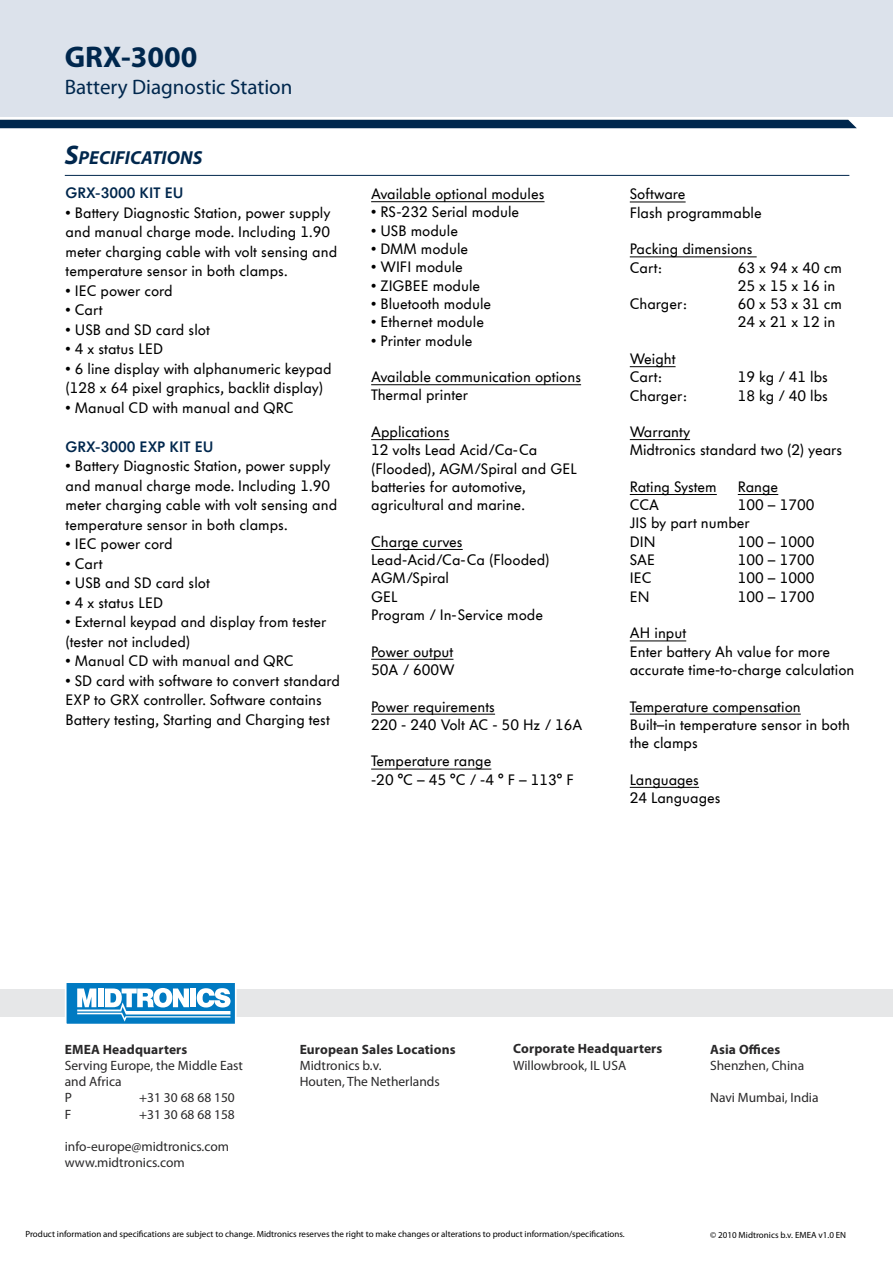
<style>
.page{position:relative;width:893px;height:1263px;background:#fff}
.page>*{position:absolute;margin:0;border:0;box-sizing:border-box;transform-origin:0 0}
.t1{font:700 30px "Myriad Pro";color:#00274d}
.t2{font:21px "Myriad Pro";color:#00274d}
.t3{font:italic 700 18.9px "Myriad Pro";color:#00274d}
.t4{font:15px/18.3px "VW Headline OT";color:#000}
.t5{font:600 15px "VW Headline OT";color:#00274d}
.t6{font:13.5px/16.2px "Myriad Pro";color:#292829}
.t7{font:700 13.5px "Myriad Pro";letter-spacing:.01em;color:#292829}
.t8{font:9px "Myriad Pro";color:#000}
.s1{font-size:27px}
</style>
<div class="page">
<div style="left:0;top:0;width:893px;height:116px;background:#dce2eb"></div>
<div style="left:0;top:120px;width:857px;height:8px;background:#00274d"></div>
<div style="left:0;top:989px;width:893px;height:28px;background:#e6e7e8"></div>
<hr style="left:65px;top:175px;width:784px;height:1px;background:#00274d">
<div style="left:65px;top:981px;width:172px;height:44px;background:#007ac2;border:2px solid #fff"></div>
<svg style="left:77px;top:988px;width:154px;height:33px"></svg>
<hr style="left:371px;top:201px;width:173px;height:1px;background:#000">
<hr style="left:371px;top:384px;width:210px;height:1px;background:#000">
<hr style="left:371px;top:439px;width:78px;height:1px;background:#000">
<hr style="left:371px;top:549px;width:92px;height:1px;background:#000">
<hr style="left:371px;top:659px;width:82px;height:1px;background:#000">
<hr style="left:371px;top:714px;width:124px;height:1px;background:#000">
<hr style="left:371px;top:769px;width:120px;height:1px;background:#000">
<hr style="left:630px;top:202px;width:56px;height:1px;background:#000">
<hr style="left:630px;top:256px;width:127px;height:1px;background:#000">
<hr style="left:630px;top:366px;width:46px;height:1px;background:#000">
<hr style="left:630px;top:439px;width:60px;height:1px;background:#000">
<hr style="left:630px;top:494px;width:87px;height:1px;background:#000">
<hr style="left:738px;top:494px;width:40px;height:1px;background:#000">
<hr style="left:630px;top:640px;width:56px;height:1px;background:#000">
<hr style="left:630px;top:714px;width:171px;height:1px;background:#000">
<hr style="left:630px;top:787px;width:69px;height:1px;background:#000">
<h1 class="t1" style="left:65px;top:37px;width:134px">GRX-3000</h1>
<h2 class="t2" style="left:65px;top:74px;width:229px">Battery Diagnostic Station</h2>
<p class="t3" style="left:65px;top:146px;width:139px"><span class="s1">S</span>PECIFICATIONS</p>
<p class="t5" style="left:66px;top:183px;width:119px">GRX-3000 KIT EU</p>
<p class="t4" style="left:66px;top:203px;width:273px;line-height:19.5px">• Battery Diagnostic Station, power supply and manual charge mode. Including 1.90 meter charging cable with volt sensing and temperature sensor in both clamps.</p>
<p class="t4" style="left:66px;top:282px;width:109px">• IEC power cord</p>
<p class="t4" style="left:66px;top:301px;width:39px">• Cart</p>
<p class="t4" style="left:66px;top:321px;width:146px">• USB and SD card slot</p>
<p class="t4" style="left:66px;top:340px;width:99px">• 4 x status LED</p>
<p class="t4" style="left:66px;top:359px;width:267px;line-height:19.5px">• 6 line display with alphanumeric keypad (128 x 64 pixel graphics, backlit display)</p>
<p class="t4" style="left:66px;top:399px;width:229px">• Manual CD with manual and QRC</p>
<p class="t5" style="left:66px;top:437px;width:149px">GRX-3000 EXP KIT EU</p>
<p class="t4" style="left:66px;top:457px;width:273px;line-height:19.5px">• Battery Diagnostic Station, power supply and manual charge mode. Including 1.90 meter charging cable with volt sensing and temperature sensor in both clamps.</p>
<p class="t4" style="left:66px;top:535px;width:109px">• IEC power cord</p>
<p class="t4" style="left:66px;top:555px;width:39px">• Cart</p>
<p class="t4" style="left:66px;top:574px;width:146px">• USB and SD card slot</p>
<p class="t4" style="left:66px;top:594px;width:99px">• 4 x status LED</p>
<p class="t4" style="left:66px;top:613px;width:262px;line-height:19.5px">• External keypad and display from tester (tester not included)</p>
<p class="t4" style="left:66px;top:652px;width:229px">• Manual CD with manual and QRC</p>
<p class="t4" style="left:66px;top:671px;width:276px;line-height:19.5px">• SD card with software to convert standard<br>EXP to GRX controller. Software contains<br>Battery testing, Starting and Charging test</p>
<p class="t4" style="left:371px;top:185px;width:175px">Available optional modules</p>
<p class="t4" style="left:371px;top:203px;width:150px">• RS-232 Serial module</p>
<p class="t4" style="left:371px;top:222px;width:88px">• USB module</p>
<p class="t4" style="left:371px;top:240px;width:99px">• DMM module</p>
<p class="t4" style="left:371px;top:258px;width:93px">• WIFI module</p>
<p class="t4" style="left:371px;top:277px;width:111px">• ZIGBEE module</p>
<p class="t4" style="left:371px;top:295px;width:122px">• Bluetooth module</p>
<p class="t4" style="left:371px;top:313px;width:114px">• Ethernet module</p>
<p class="t4" style="left:371px;top:331px;width:103px">• Printer module</p>
<p class="t4" style="left:371px;top:368px;width:211px">Available communication options<br>Thermal printer</p>
<p class="t4" style="left:371px;top:423px;width:207px">Applications<br>12 volts Lead Acid/Ca-Ca (Flooded), AGM/Spiral and GEL batteries for automotive, agricultural and marine.</p>
<p class="t4" style="left:371px;top:533px;width:180px">Charge curves<br>Lead-Acid/Ca-Ca (Flooded)<br>AGM/Spiral<br>GEL<br>Program / In-Service mode</p>
<p class="t4" style="left:371px;top:643px;width:85px">Power output<br>50A / 600W</p>
<p class="t4" style="left:371px;top:697px;width:213px">Power requirements<br>220 - 240 Volt AC - 50 Hz / 16A</p>
<p class="t4" style="left:371px;top:752px;width:204px">Temperature range<br>-20 °C – 45 °C / -4 ° F – 113° F</p>
<p class="t4" style="left:630px;top:185px;width:133px">Software<br>Flash programmable</p>
<p class="t4" style="left:630px;top:240px;width:124px">Packing dimensions<br>Cart:</p>
<p class="t4" style="left:738px;top:259px;width:106px">63 x 94 x 40 cm<br>25 x 15 x 16 in</p>
<p class="t4" style="left:630px;top:295px;width:59px">Charger:</p>
<p class="t4" style="left:738px;top:295px;width:106px">60 x 53 x 31 cm<br>24 x 21 x 12 in</p>
<p class="t4" style="left:630px;top:350px;width:47px">Weight<br>Cart:</p>
<p class="t4" style="left:738px;top:368px;width:92px">19 kg / 41 lbs</p>
<p class="t4" style="left:630px;top:387px;width:59px">Charger:</p>
<p class="t4" style="left:738px;top:387px;width:92px">18 kg / 40 lbs</p>
<p class="t4" style="left:630px;top:423px;width:214px">Warranty<br>Midtronics standard two (2) years</p>
<p class="t4" style="left:630px;top:478px;width:89px">Rating System</p>
<p class="t4" style="left:738px;top:478px;width:42px">Range</p>
<p class="t4" style="left:630px;top:496px;width:31px">CCA</p>
<p class="t4" style="left:630px;top:496px;width:186px;text-indent:108px">100 – 1700<br>JIS by part number<br>DIN</p>
<p class="t4" style="left:738px;top:533px;width:78px">100 – 1000</p>
<p class="t4" style="left:630px;top:551px;width:27px">SAE</p>
<p class="t4" style="left:738px;top:551px;width:78px">100 – 1700</p>
<p class="t4" style="left:630px;top:569px;width:23px">IEC</p>
<p class="t4" style="left:738px;top:569px;width:78px">100 – 1000</p>
<p class="t4" style="left:630px;top:588px;width:21px">EN</p>
<p class="t4" style="left:738px;top:588px;width:78px">100 – 1700</p>
<p class="t4" style="left:630px;top:624px;width:226px">AH input<br>Enter battery Ah value for more accurate time-to-charge calculation</p>
<p class="t4" style="left:630px;top:697px;width:222px">Temperature compensation<br>Built–in temperature sensor in both the clamps</p>
<p class="t4" style="left:630px;top:771px;width:92px">Languages<br>24 Languages</p>
<p class="t7" style="left:65px;top:1040px;width:124px">EMEA Headquarters</p>
<p class="t6" style="left:65px;top:1057px;width:180px">Serving Europe, the Middle East and Africa<br>P</p>
<p class="t6" style="left:139px;top:1089px;width:97px">+31 30 68 68 150</p>
<p class="t6" style="left:65px;top:1106px;width:8px">F</p>
<p class="t6" style="left:139px;top:1106px;width:97px">+31 30 68 68 158</p>
<p class="t6" style="left:65px;top:1138px;width:166px">info-europe@midtronics.com www.midtronics.com</p>
<p class="t7" style="left:300px;top:1040px;width:157px">European Sales Locations</p>
<p class="t6" style="left:300px;top:1057px;width:142px">Midtronics b.v.<br>Houten, The Netherlands</p>
<p class="t7" style="left:513px;top:1040px;width:151px">Corporate Headquarters</p>
<p class="t6" style="left:513px;top:1057px;width:115px">Willowbrook, IL USA</p>
<p class="t8" style="left:25px;top:1229px;width:601px">Product information and specifications are subject to change. Midtronics reserves the right to make changes or alterations to product information/specifications.</p>
<p class="t7" style="left:710px;top:1040px;width:72px">Asia Offices</p>
<p class="t6" style="left:710px;top:1057px;width:96px">Shenzhen, China</p>
<p class="t6" style="left:710px;top:1089px;width:110px">Navi Mumbai, India</p>
<p class="t8" style="left:710px;top:1229px;width:137px">© 2010 Midtronics b.v. EMEA v1.0 EN</p>
</div>
